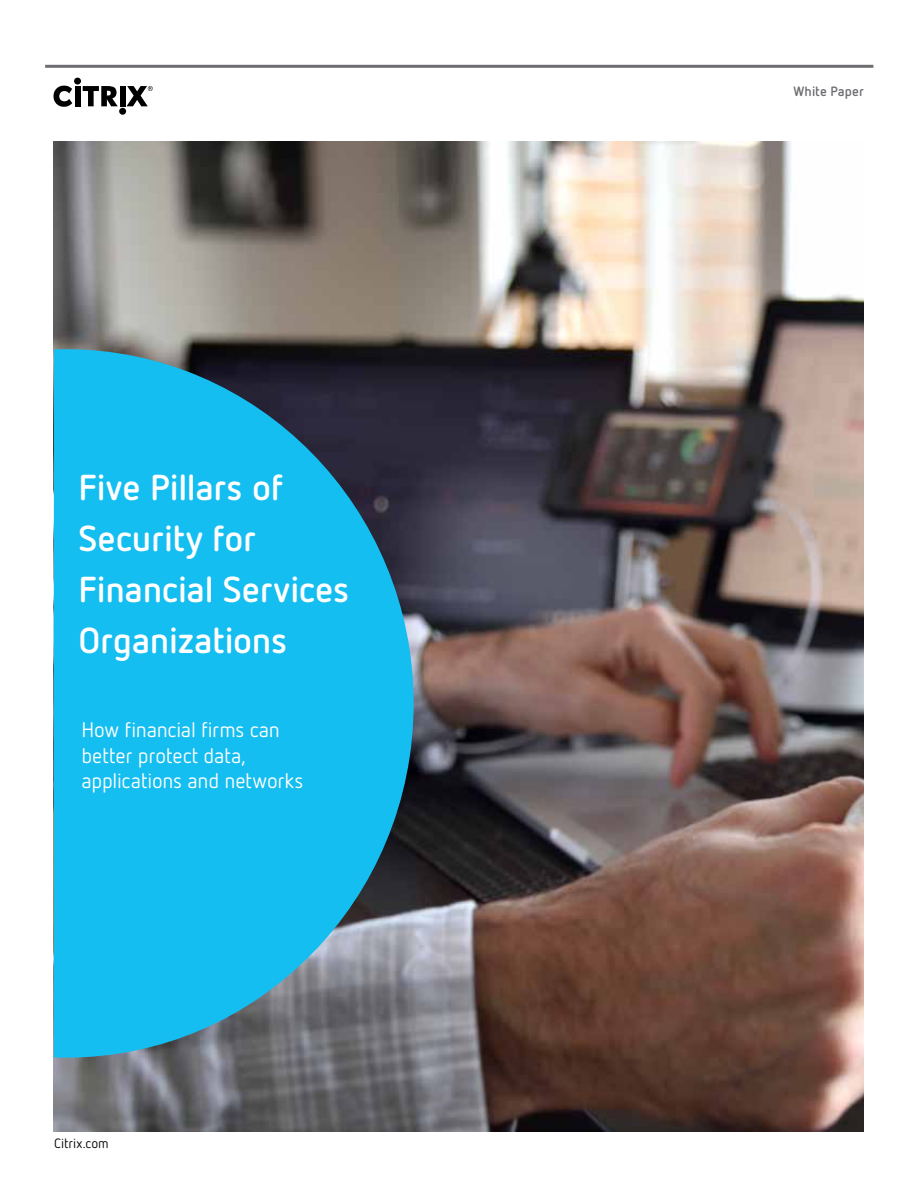
<style>
.page{position:relative;width:918px;height:1188px;background:#fff}
.page>*{position:absolute;margin:0;border:0;box-sizing:border-box;transform-origin:0 0}
.t1{font:700 36px/51px "Netto OT";letter-spacing:-.005em;color:#fff}
.t2{font:21px/25.5px "Netto OT";letter-spacing:-.01em;color:#fff}
.t3{font:700 13.5px "Netto OT";letter-spacing:.005em;color:#6d6e71}
.t4{font:13.5px "Netto OT";letter-spacing:.01em;color:#000}
</style>
<div class="page">
<img style="left:54px;top:142px;width:810px;height:989px">
<hr style="left:45px;top:65px;width:828px;height:3px;background:#6d6e71">
<div style="left:74px;top:78px;width:7px;height:7px;background:#000;border-radius:50%"></div>
<div style="left:75px;top:86px;width:5px;height:20px;background:#000"></div>
<div style="left:119px;top:108px;width:7px;height:7px;background:#000;border-radius:50%"></div>
<div style="left:120px;top:86px;width:5px;height:20px;background:#000"></div>
<svg style="left:53px;top:86px;width:19px;height:21px"></svg>
<svg style="left:83px;top:86px;width:35px;height:20px"></svg>
<svg style="left:127px;top:86px;width:26px;height:20px"></svg>
<svg style="left:54px;top:349px;width:360px;height:709px;background:#1fa7d1"></svg>
<h1 class="t1" style="left:78px;top:461px;width:272px">Five Pillars of<br>Security for<br>Financial Services<br>Organizations</h1>
<p class="t2" style="left:81px;top:717px;width:224px">How financial firms can better protect data, applications and networks</p>
<p class="t4" style="left:54px;top:1135px;width:56px">Citrix.com</p>
<p class="t3" style="left:794px;top:83px;width:72px">White Paper</p>
</div>
